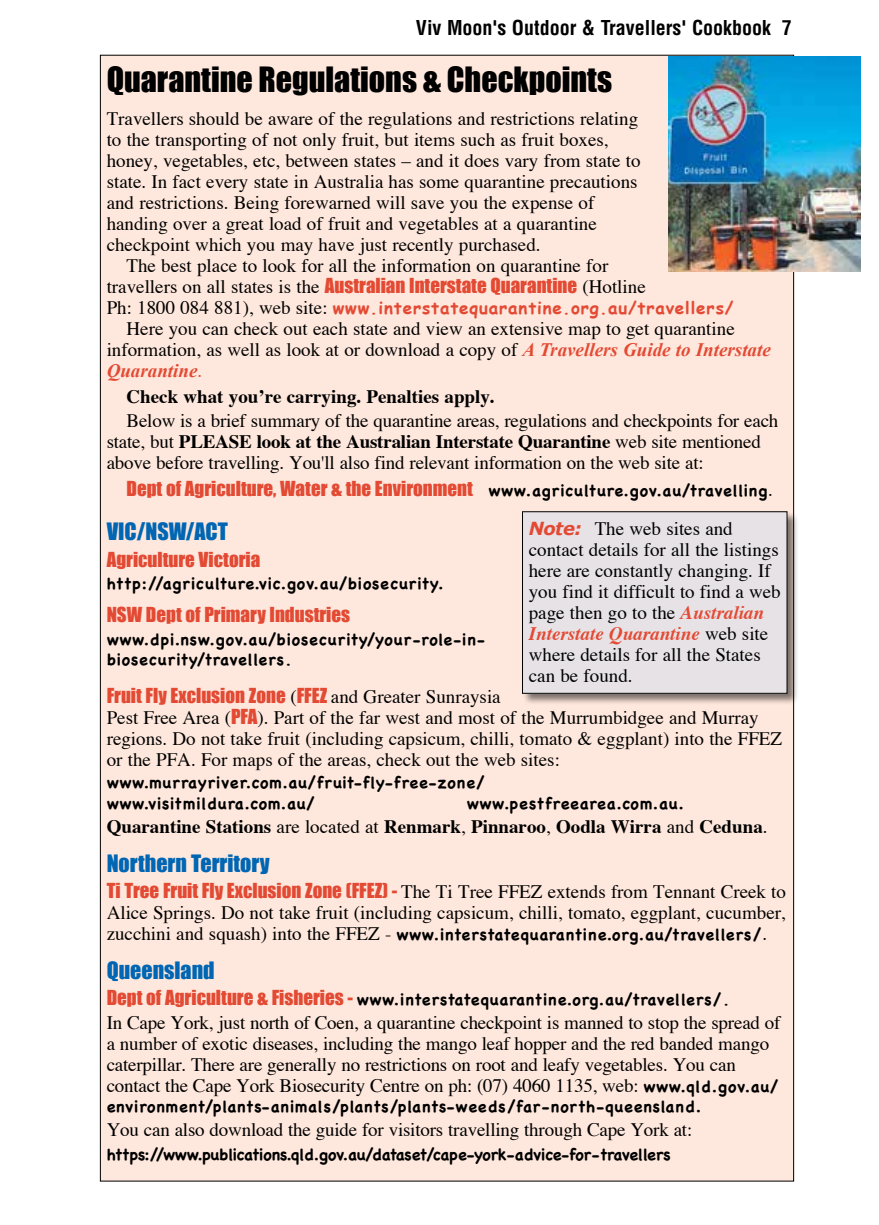
<style>
.page{position:relative;width:879px;height:1225px;background:#fff}
.page>*{position:absolute;margin:0;border:0;box-sizing:border-box;transform-origin:0 0}
.t1{font:32px "Impact";color:#000}
.t2{font:22px "Impact";color:#0066b3}
.t3{font:22px "Impact";color:#0066b3}
.t4{font:700 condensed 20px "Helvetica";color:#000}
.t5{font:19px/21px "Times";color:#000}
.t6{font:19px "Impact";color:#e34a34}
.t7{font:700 19px "Times";color:#000}
.t8{font:italic 700 19px "Times New Roman";color:#e34a34}
.t9{font:700 17px "Comic Sans MS";letter-spacing:.05em;color:#e34a34}
.t10{font:700 16px/20px "Chalkboard";letter-spacing:.05em;color:#000}
.t11{font:700 16px "Chalkboard";letter-spacing:-.01em;color:#000}
.s1{font-family:"Impact";color:#e34a34}
.s2{font-family:"Times";font-weight:400;font-size:19px;color:#000}
.s3{font-family:"Times New Roman";font-weight:700;font-style:italic;color:#e34a34}
.s4{font-family:"Times";font-weight:400;font-style:normal}
.s5{font-weight:700}
.s6{font-family:"Chalkboard";font-weight:700;font-size:16px;color:#000}
.s7{font-family:"Times";color:#000}
.s8{font-family:"Comic Sans MS";font-size:17px}
.s9{font-family:"Verdana";font-weight:700;font-style:italic;font-size:18px;color:#e34a34}
.s10{font-weight:700;font-style:italic;color:#e34a34}
.s11{font-weight:400}
.s12{font-family:"Times";font-weight:400;font-size:19px}
.s13{font-family:"Impact";font-weight:400;font-size:19px;color:#e34a34}
.s14{font-family:"Comic Sans MS"}
.s15{font-family:"Chalkboard";font-weight:700;font-size:16px}
</style>
<div class="page">
<div style="left:100px;top:55px;width:693px;height:1126px;background:#fee7dc"></div>
<img style="left:668px;top:57px;width:193px;height:215px">
<div style="left:521px;top:511px;width:278px;height:194px;background:#000;opacity:.5"></div>
<div style="left:522px;top:512px;width:265px;height:181px;background:#e6e2e5"></div>
<div style="left:522px;top:511px;width:265px;height:182px;border:1px solid #000"></div>
<p class="t4" style="left:416px;top:15px;width:377px">Viv Moon's Outdoor &amp; Travellers' Cookbook 7</p>
<h1 class="t1" style="left:107px;top:55px;width:507px">Quarantine Regulations &amp; Checkpoints</h1>
<p class="t5" style="left:107px;top:107px;width:533px">Travellers should be aware of the regulations and restrictions relating</p>
<p class="t5" style="left:107px;top:128px;width:503px">to the transporting of not only fruit, but items such as fruit boxes,</p>
<p class="t5" style="left:107px;top:149px;width:535px">honey, vegetables, etc, between states – and it does vary from state to</p>
<p class="t5" style="left:107px;top:170px;width:532px">state. In fact every state in Australia has some quarantine precautions</p>
<p class="t5" style="left:107px;top:191px;width:489px">and restrictions. Being forewarned will save you the expense of</p>
<p class="t5" style="left:107px;top:212px;width:492px">handing over a great load of fruit and vegetables at a quarantine</p>
<p class="t5" style="left:107px;top:233px;width:435px">checkpoint which you may have just recently purchased.</p>
<p class="t5" style="left:126px;top:254px;width:483px">The best place to look for all the information on quarantine for</p>
<p class="t5" style="left:107px;top:275px;width:540px">travellers on all states is the <span class="s1">Australian Interstate Quarantine</span> (Hotline</p>
<p class="t9" style="left:107px;top:295px;width:628px"><span class="s2">Ph: 1800 084 881), web site:</span> www.interstatequarantine.org.au/travellers/</p>
<p class="t5" style="left:107px;top:317px;width:665px;text-indent:20px">Here you can check out each state and view an extensive map to get quarantine information, as well as look at or download a copy of <span class="s3">A Travellers Guide to Interstate</span></p>
<p class="t8" style="left:107px;top:359px;width:97px">Quarantine<span class="s4">.</span></p>
<p class="t7" style="left:126px;top:385px;width:370px">Check what you’re carrying. Penalties apply.</p>
<p class="t5" style="left:107px;top:410px;width:673px;text-indent:20px">Below is a brief summary of the quarantine areas, regulations and checkpoints for each state, but <span class="s5">PLEASE look at the Australian Interstate Quarantine</span> web site mentioned above before travelling. You'll also find relevant information on the web site at:</p>
<p class="t6" style="left:126px;top:473px;width:648px">Dept of Agriculture, Water &amp; the Environment <span class="s6">www.agriculture.gov.au/travelling</span><span class="s7">.</span></p>
<p class="t3" style="left:107px;top:514px;width:123px">VIC/NSW/ACT</p>
<p class="t6" style="left:107px;top:544px;width:155px">Agriculture Victoria</p>
<p class="t10" style="left:107px;top:574px;width:338px">http://agriculture.vic.gov.au/biosecurity.</p>
<p class="t6" style="left:107px;top:599px;width:245px">NSW Dept of Primary Industries</p>
<p class="t10" style="left:107px;top:629px;width:380px">www.dpi.nsw.gov.au/biosecurity/your-role-in&shy;biosecurity/travellers<span class="s8">.</span></p>
<p class="t6" style="left:107px;top:680px;width:395px">Fruit Fly Exclusion Zone <span class="s7">(</span>FFEZ <span class="s7">and Greater Sunraysia</span></p>
<p class="t5" style="left:107px;top:706px;width:677px">Pest Free Area (<span class="s1">PFA</span>). Part of the far west and most of the Murrumbidgee and Murray regions. Do not take fruit (including capsicum, chilli, tomato &amp; eggplant) into the FFEZ or the PFA. For maps of the areas, check out the web sites:</p>
<p class="t10" style="left:107px;top:772px;width:380px;line-height:21px">www.murrayriver.com.au/fruit-fly-free-zone/ www.visitmildura.com.au/</p>
<p class="t5" style="left:529px;top:518px;width:253px"><span class="s9">Note:</span> The web sites and contact details for all the listings here are constantly changing. If you find it difficult to find a web page then go to the <span class="s10">Australian<br>Interstate Quarantine</span> web site where details for all the States can be found.</p>
<p class="t10" style="left:467px;top:794px;width:218px">www.pestfreearea.com.au.</p>
<p class="t7" style="left:107px;top:815px;width:662px">Quarantine Stations <span class="s11">are located at</span> Renmark<span class="s11">,</span> Pinnaroo<span class="s11">,</span> Oodla Wirra <span class="s11">and</span> Ceduna<span class="s11">.</span></p>
<p class="t2" style="left:107px;top:846px;width:164px">Northern Territory</p>
<p class="t5" style="left:107px;top:881px;width:681px"><span class="s1">Ti Tree Fruit Fly Exclusion Zone (FFEZ) -</span> The Ti Tree FFEZ extends from Tennant Creek to<br>Alice Springs. Do not take fruit (including capsicum, chilli, tomato, eggplant, cucumber,</p>
<p class="t10" style="left:107px;top:924px;width:662px"><span class="s12">zucchini and squash) into the FFEZ -</span> www.interstatequarantine.org.au/travellers/<span class="s12">.</span></p>
<p class="t2" style="left:107px;top:953px;width:109px">Queensland</p>
<p class="t10" style="left:107px;top:989px;width:624px"><span class="s13">Dept of Agriculture &amp; Fisheries -</span> www.interstatequarantine.org.au/travellers/<span class="s14">.</span></p>
<p class="t5" style="left:107px;top:1012px;width:675px">In Cape York, just north of Coen, a quarantine checkpoint is manned to stop the spread of a number of exotic diseases, including the mango leaf hopper and the red banded mango caterpillar. There are generally no restrictions on root and leafy vegetables. You can contact the Cape York Biosecurity Centre on ph: (07) 4060 1135, web: <span class="s15">www.qld.gov.au/</span></p>
<p class="t10" style="left:107px;top:1096px;width:596px">environment/plants-animals/plants/plants-weeds/far-north-queensland.</p>
<p class="t5" style="left:107px;top:1118px;width:587px">You can also download the guide for visitors travelling through Cape York at:</p>
<p class="t11" style="left:107px;top:1145px;width:565px">https://www.publications.qld.gov.au/dataset/cape-york-advice-for-travellers</p>
</div>
